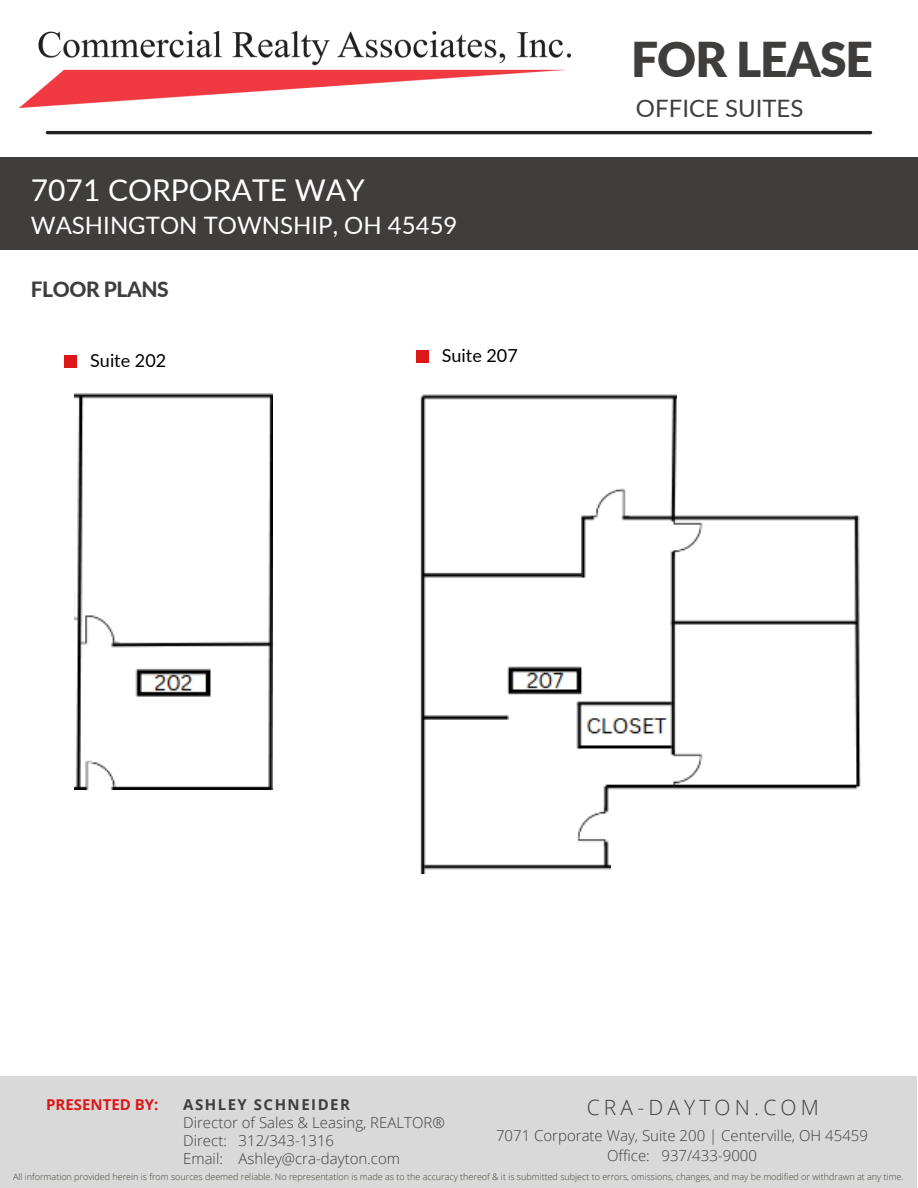
<style>
.page{position:relative;width:918px;height:1188px;background:#fff}
.page>*{position:absolute;margin:0;border:0;box-sizing:border-box;transform-origin:0 0}
.t1{font:900 48px "Lato";letter-spacing:-.02em;color:#403d3d}
.t2{font:30px "Lato";color:#fff}
.t3{font:24px "Lato";color:#fff}
.t4{font:24px "Lato";color:#403d3d}
.t5{font:300 21px "Open Sans";letter-spacing:.2em;color:#403d3d}
.t6{font:800 21px "Lato";letter-spacing:-.02em;color:#403d3d}
.t7{font:18px "Lato";color:#000}
.t8{font:300 15px "Open Sans";color:#403d3d}
.t9{font:700 15px "Open Sans";letter-spacing:.1em;color:#403d3d}
.t10{font:700 15px "Open Sans";color:#dd1717}
.t11{font:300 9px "Open Sans";color:#414336}
</style>
<div class="page">
<img style="left:20px;top:31px;width:551px;height:77px">
<hr style="left:47px;top:131px;width:824px;height:3px;background:#242121">
<div style="left:0;top:1077px;width:917px;height:111px;background:#d9d9d9"></div>
<div style="left:0;top:158px;width:918px;height:92px;background:#403d3d"></div>
<img style="left:420px;top:394px;width:441px;height:479px">
<div style="left:677px;top:373px;width:202px;height:138px;background:#fff"></div>
<div style="left:611px;top:823px;width:282px;height:137px;background:#fff"></div>
<div style="left:417px;top:351px;width:12px;height:12px;background:#dd1717"></div>
<div style="left:64px;top:355px;width:12px;height:12px;background:#dd1717"></div>
<img style="left:74px;top:393px;width:199px;height:396px">
<p class="t2" style="left:31px;top:171px;width:335px">7071 CORPORATE WAY</p>
<h1 class="t3" style="left:31px;top:210px;width:428px">WASHINGTON TOWNSHIP, OH 45459</h1>
<p class="t6" style="left:31px;top:276px;width:139px">FLOOR PLANS</p>
<p class="t7" style="left:90px;top:349px;width:78px">Suite 202</p>
<p class="t7" style="left:442px;top:344px;width:78px">Suite 207</p>
<h3 class="t1" style="left:631px;top:30px;width:244px">FOR LEASE</h3>
<p class="t4" style="left:636px;top:93px;width:169px">OFFICE SUITES</p>
<p class="t10" style="left:46px;top:1094px;width:114px">PRESENTED BY:</p>
<h6 class="t9" style="left:183px;top:1094px;width:168px">ASHLEY SCHNEIDER</h6>
<p class="t8" style="left:183px;top:1112px;width:263px">Director of Sales &amp; Leasing, REALTOR®</p>
<p class="t8" style="left:183px;top:1130px;width:152px">Direct: 312/343-1316</p>
<p class="t8" style="left:183px;top:1148px;width:218px">Email: Ashley@cra-dayton.com</p>
<h4 class="t5" style="left:587px;top:1093px;width:234px">CRA-DAYTON.COM</h4>
<h2 class="t8" style="left:496px;top:1125px;width:373px">7071 Corporate Way, Suite 200 | Centerville, OH 45459</h2>
<h3 class="t8" style="left:607px;top:1145px;width:151px">Office: 937/433-9000</h3>
<h6 class="t11" style="left:13px;top:1170px;width:892px">All information provided herein is from sources deemed reliable. No representation is made as to the accuracy thereof &amp; it is submitted subject to errors, omissions, changes, and may be modified or withdrawn at any time.</h6>
</div>
